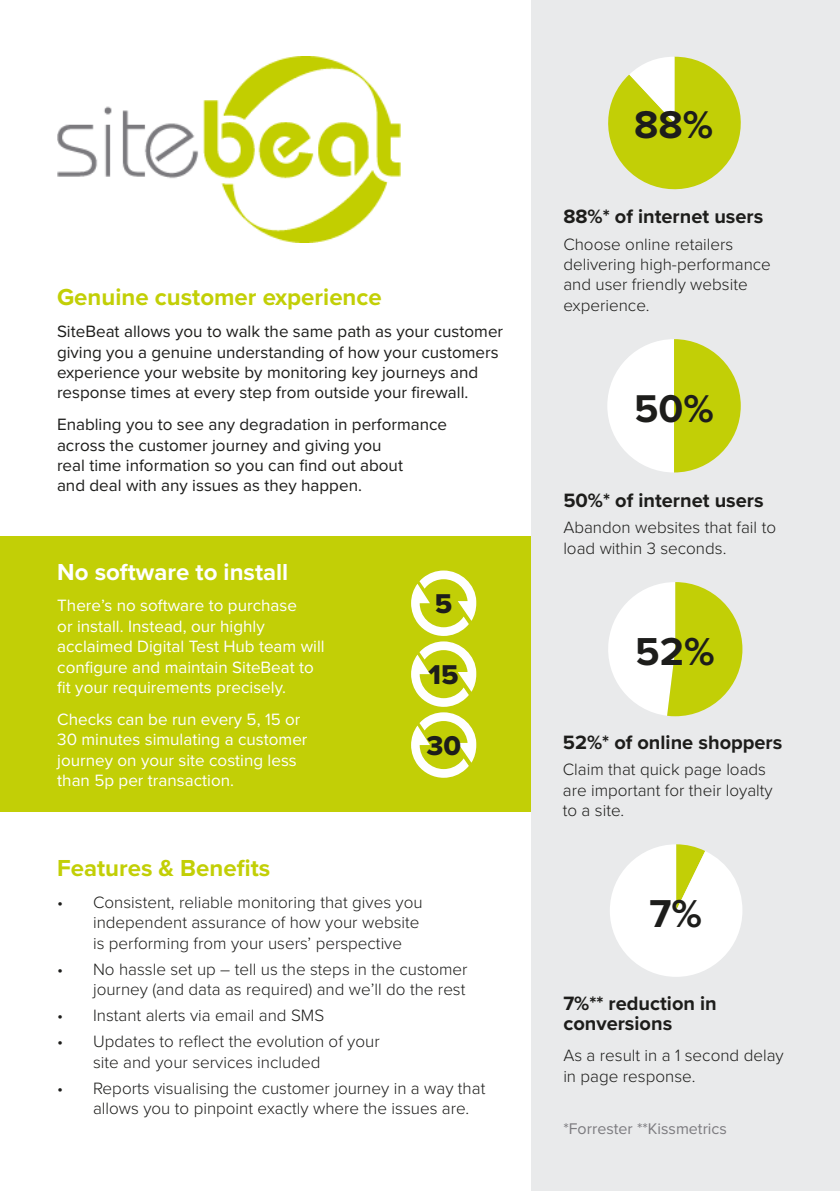
<style>
.page{position:relative;width:840px;height:1191px;background:#fff}
.page>*{position:absolute;margin:0;border:0;box-sizing:border-box;transform-origin:0 0}
.t1{font:700 40.4px "Proxima Nova";color:#1d1d1b}
.t2{font:700 40.2px "Proxima Nova";color:#1d1d1b}
.t3{font:700 40px "Proxima Nova";color:#1d1d1b}
.t4{font:28.2px "Proxima Nova Extrabld";color:#1d1d1b}
.t5{font:700 24px "Proxima Nova";color:#c2cf06}
.t6{font:700 24px "Proxima Nova";color:#fff}
.t7{font:700 20px/20px "Proxima Nova";color:#1d1d1b}
.t8{font:300 17px/20.4px "Proxima Nova";color:#1d1d1b}
.t9{font:17px/20.4px "Proxima Nova";color:#1d1d1b}
.t10{font:17px/20.4px "Proxima Nova";color:#fff}
.t11{font:16px "Proxima Nova";color:#7c7b7f}
</style>
<div class="page">
<div style="left:0;top:537px;width:531px;height:274px;background:#c2cf06"></div>
<div style="left:531px;top:0;width:308px;height:1191px;background:#e9eaeb"></div>
<svg style="left:608px;top:57px;width:133px;height:133px"></svg>
<img style="left:57px;top:57px;width:343px;height:185px">
<svg style="left:607px;top:339px;width:133px;height:133px"></svg>
<svg style="left:608px;top:582px;width:134px;height:134px"></svg>
<svg style="left:610px;top:844px;width:132px;height:132px"></svg>
<svg style="left:411px;top:570px;width:65px;height:207px"></svg>
<h3 class="t5" style="left:57px;top:283px;width:326px">Genuine customer experience</h3>
<p class="t9" style="left:57px;top:321px;width:447px">SiteBeat allows you to walk the same path as your customer giving you a genuine understanding of how your customers experience your website by monitoring key journeys and response times at every step from outside your firewall.</p>
<p class="t9" style="left:57px;top:414px;width:391px">Enabling you to see any degradation in performance across the customer journey and giving you<br>real time information so you can find out about<br>and deal with any issues as they happen.</p>
<h3 class="t6" style="left:57px;top:557px;width:232px">No software to install</h3>
<p class="t10" style="left:57px;top:596px;width:269px">There’s no software to purchase<br>or install. Instead, our highly acclaimed Digital Test Hub team will configure and maintain SiteBeat to fit your requirements precisely.</p>
<p class="t10" style="left:57px;top:709px;width:252px">Checks can be run every 5, 15 or<br>30 minutes simulating a customer journey on your site costing less than 5p per transaction.</p>
<h3 class="t4" style="left:434px;top:586px;width:19px">5</h3>
<h3 class="t4" style="left:428px;top:657px;width:31px">15</h3>
<h3 class="t4" style="left:426px;top:728px;width:36px">30</h3>
<h3 class="t5" style="left:57px;top:853px;width:215px">Features &amp; Benefits</h3>
<p class="t8" style="left:93px;top:892px;width:331px;text-indent:-36px">• Consistent, reliable monitoring that gives you independent assurance of how your website is performing from your users’ perspective</p>
<p class="t8" style="left:57px;top:959px;width:412px;text-align:right">• No hassle set up – tell us the steps in the customer journey (and data as required) and we’ll do the rest</p>
<p class="t8" style="left:57px;top:1005px;width:268px">• Instant alerts via email and SMS</p>
<p class="t8" style="left:93px;top:1031px;width:288px;text-indent:-36px">• Updates to reflect the evolution of your site and your services included</p>
<p class="t8" style="left:93px;top:1078px;width:393px;text-indent:-36px">• Reports visualising the customer journey in a way that allows you to pinpoint exactly where the issues are.</p>
<h3 class="t3" style="left:634px;top:101px;width:80px">88%</h3>
<p class="t7" style="left:563px;top:207px;width:201px">88%* of internet users</p>
<p class="t8" style="left:563px;top:234px;width:209px">Choose online retailers delivering high-performance and user friendly website experience.</p>
<h2 class="t2" style="left:633px;top:384px;width:81px">50%</h2>
<p class="t7" style="left:563px;top:491px;width:202px">50%* of internet users</p>
<p class="t8" style="left:563px;top:518px;width:214px">Abandon websites that fail to load within 3 seconds.</p>
<h1 class="t1" style="left:634px;top:627px;width:81px">52%</h1>
<p class="t7" style="left:562px;top:733px;width:221px">52%* of online shoppers</p>
<p class="t8" style="left:562px;top:759px;width:211px">Claim that quick page loads are important for their loyalty to a site.</p>
<h2 class="t2" style="left:649px;top:889px;width:54px">7%</h2>
<p class="t7" style="left:563px;top:993px;width:155px">7%** reduction in conversions</p>
<p class="t8" style="left:563px;top:1045px;width:222px">As a result in a 1 second delay in page response.</p>
<p class="t11" style="left:563px;top:1119px;width:165px">*Forrester **Kissmetrics</p>
</div>
